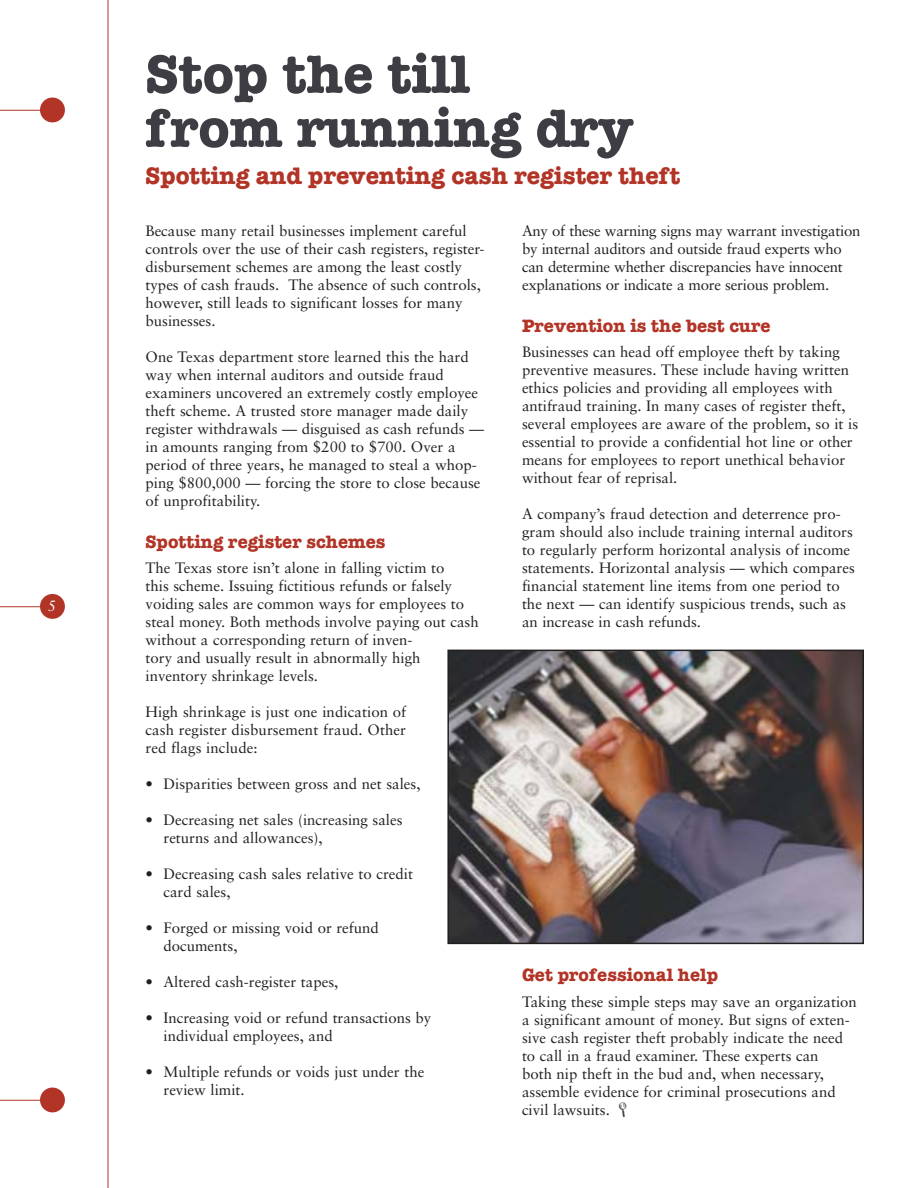
<style>
.page{position:relative;width:918px;height:1188px;background:#fff}
.page>*{position:absolute;margin:0;border:0;box-sizing:border-box;transform-origin:0 0}
.t1{font:700 54px/54px "American Typewriter";color:#3e3d44}
.t2{font:700 24px "American Typewriter";color:#b23426}
.t3{font:700 18px "American Typewriter";color:#b23426}
.t4{font:15px/18px "Sabon";color:#231f1f}
.t5{font:15px "Sabon";color:#fff}
</style>
<div class="page">
<hr style="left:108px;top:0;width:1px;height:1188px;background:#b23426">
<hr style="left:0;top:110px;width:44px;height:1px;background:#b23426">
<div style="left:40px;top:98px;width:25px;height:24px;background:#b23426;border-radius:50%"></div>
<hr style="left:0;top:1100px;width:44px;height:1px;background:#b23426">
<div style="left:40px;top:1088px;width:25px;height:24px;background:#b23426;border-radius:50%"></div>
<hr style="left:0;top:606px;width:44px;height:1px;background:#b23426">
<div style="left:40px;top:594px;width:25px;height:25px;background:#b23426;border-radius:50%"></div>
<img style="left:450px;top:653px;width:411px;height:288px">
<div style="left:447px;top:650px;width:417px;height:294px;border:2px solid #231f1f"></div>
<p class="t5" style="left:48px;top:600px;width:10px">5</p>
<h1 class="t1" style="left:146px;top:52px;width:490px">Stop the till<br>from running dry</h1>
<h2 class="t2" style="left:146px;top:168px;width:536px">Spotting and preventing cash register theft</h2>
<p class="t4" style="left:146px;top:223px;width:341px">Because many retail businesses implement careful controls over the use of their cash registers, register&shy;disbursement schemes are among the least costly types of cash frauds. The absence of such controls, however, still leads to significant losses for many businesses.</p>
<p class="t4" style="left:146px;top:349px;width:340px">One Texas department store learned this the hard way when internal auditors and outside fraud examiners uncovered an extremely costly employee theft scheme. A trusted store manager made daily register withdrawals — disguised as cash refunds — in amounts ranging from $200 to $700. Over a period of three years, he managed to steal a whop&shy;ping $800,000 — forcing the store to close because of unprofitability.</p>
<p class="t3" style="left:146px;top:535px;width:242px">Spotting register schemes</p>
<p class="t4" style="left:146px;top:560px;width:335px">The Texas store isn’t alone in falling victim to<br>this scheme. Issuing fictitious refunds or falsely voiding sales are common ways for employees to steal money. Both methods involve paying out cash without a corresponding return of inven-<br>tory and usually result in abnormally high inventory shrinkage levels.</p>
<p class="t4" style="left:146px;top:704px;width:262px;text-align:justify">High shrinkage is just one indication of cash register disbursement fraud. Other red flags include:</p>
<p class="t4" style="left:146px;top:776px;width:277px">• Disparities between gross and net sales,</p>
<p class="t4" style="left:164px;top:812px;width:241px;text-indent:-18px">• Decreasing net sales (increasing sales returns and allowances),</p>
<p class="t4" style="left:164px;top:866px;width:251px;text-indent:-18px">• Decreasing cash sales relative to credit card sales,</p>
<p class="t4" style="left:164px;top:920px;width:217px;text-indent:-18px">• Forged or missing void or refund documents,</p>
<p class="t4" style="left:146px;top:974px;width:194px">• Altered cash-register tapes,</p>
<p class="t4" style="left:164px;top:1010px;width:269px;text-indent:-18px">• Increasing void or refund transactions by individual employees, and</p>
<p class="t4" style="left:164px;top:1064px;width:262px;text-indent:-18px">• Multiple refunds or voids just under the review limit.</p>
<p class="t4" style="left:522px;top:223px;width:340px">Any of these warning signs may warrant investigation by internal auditors and outside fraud experts who can determine whether discrepancies have innocent explanations or indicate a more serious problem.</p>
<p class="t3" style="left:522px;top:319px;width:250px">Prevention is the best cure</p>
<p class="t4" style="left:522px;top:344px;width:338px">Businesses can head off employee theft by taking preventive measures. These include having written ethics policies and providing all employees with antifraud training. In many cases of register theft, several employees are aware of the problem, so it is essential to provide a confidential hot line or other means for employees to report unethical behavior without fear of reprisal.</p>
<p class="t4" style="left:522px;top:506px;width:334px">A company’s fraud detection and deterrence pro&shy;gram should also include training internal auditors to regularly perform horizontal analysis of income statements. Horizontal analysis — which compares financial statement line items from one period to the next — can identify suspicious trends, such as an increase in cash refunds.</p>
<p class="t3" style="left:522px;top:969px;width:198px">Get professional help</p>
<p class="t4" style="left:522px;top:994px;width:336px">Taking these simple steps may save an organization a significant amount of money. But signs of exten&shy;sive cash register theft probably indicate the need to call in a fraud examiner. These experts can<br>both nip theft in the bud and, when necessary, assemble evidence for criminal prosecutions and civil lawsuits.</p>
</div>
